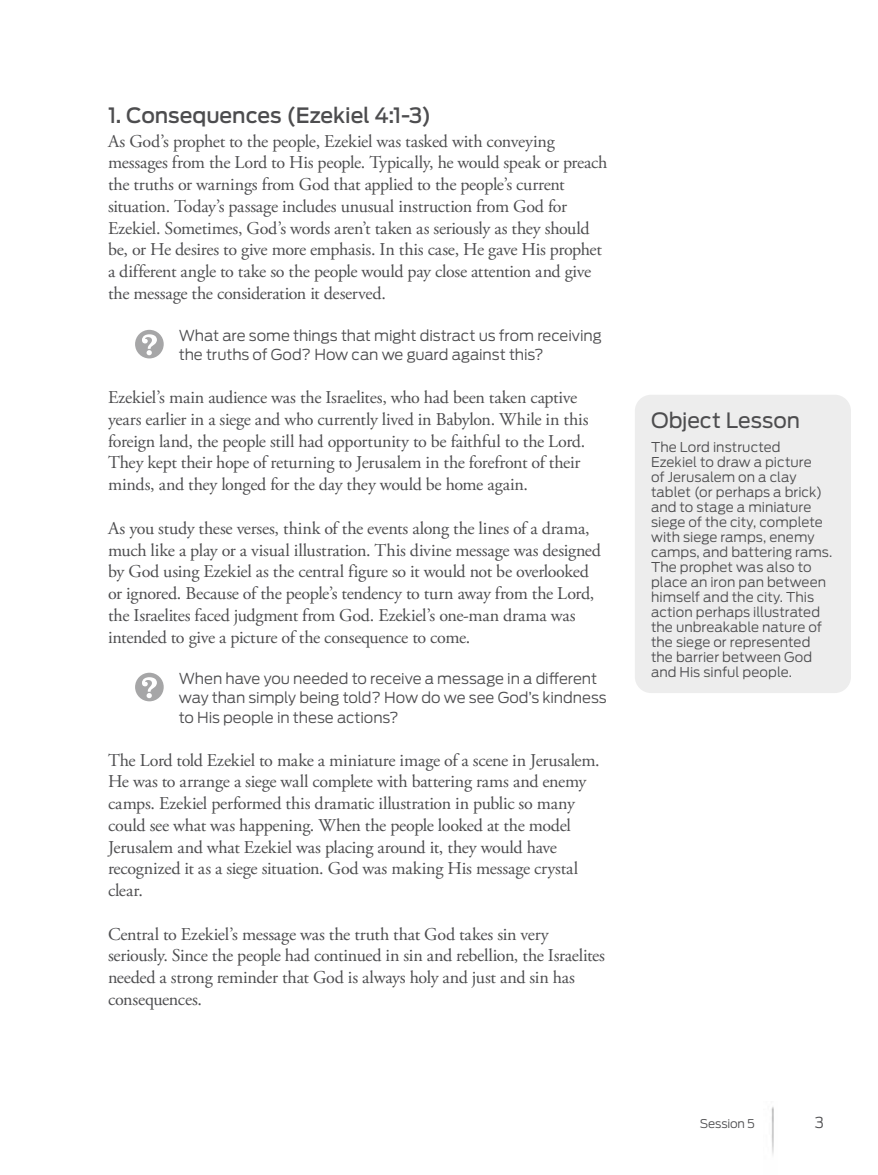
<style>
.page{position:relative;width:878px;height:1175px;background:#fff}
.page>*{position:absolute;margin:0;border:0;box-sizing:border-box;transform-origin:0 0}
.t1{font:500 21px "Antenna";letter-spacing:-.005em;color:#4d4d4f}
.t2{font:21px "Antenna";color:#4d4d4f}
.t3{font:18px/21.8px "Adobe Garamond Pro";letter-spacing:-.015em;color:#4d4d4f}
.t4{font:300 15px/19.5px "Antenna";letter-spacing:-.01em;color:#4d4d4f}
.t5{font:300 13.5px/15px "Antenna";color:#4d4d4f}
.t6{font:300 12px "Antenna";letter-spacing:-.01em;color:#4d4d4f}
</style>
<div class="page">
<img style="left:771px;top:1107px;width:3px;height:48px">
<div style="left:634px;top:395px;width:216px;height:298px;background:#ededed;border-radius:16px"></div>
<svg style="left:135px;top:330px;width:29px;height:28px"></svg>
<svg style="left:135px;top:672px;width:29px;height:29px"></svg>
<p class="t1" style="left:108px;top:103px;width:325px">1. Consequences (Ezekiel 4:1-3)</p>
<p class="t3" style="left:108px;top:131px;width:501px">As God’s prophet to the people, Ezekiel was tasked with conveying messages from the Lord to His people. Typically, he would speak or preach the truths or warnings from God that applied to the people’s current situation. Today’s passage includes unusual instruction from God for Ezekiel. Sometimes, God’s words aren’t taken as seriously as they should be, or He desires to give more emphasis. In this case, He gave His prophet a different angle to take so the people would pay close attention and give the message the consideration it deserved.</p>
<p class="t4" style="left:179px;top:326px;width:424px">What are some things that might distract us from receiving the truths of God? How can we guard against this?</p>
<p class="t3" style="left:108px;top:387px;width:482px">Ezekiel’s main audience was the Israelites, who had been taken captive years earlier in a siege and who currently lived in Babylon. While in this foreign land, the people still had opportunity to be faithful to the Lord.<br>They kept their hope of returning to Jerusalem in the forefront of their minds, and they longed for the day they would be home again.</p>
<p class="t3" style="left:108px;top:518px;width:494px">As you study these verses, think of the events along the lines of a drama, much like a play or a visual illustration. This divine message was designed by God using Ezekiel as the central figure so it would not be overlooked or ignored. Because of the people’s tendency to turn away from the Lord, the Israelites faced judgment from God. Ezekiel’s one-man drama was intended to give a picture of the consequence to come.</p>
<p class="t4" style="left:179px;top:668px;width:429px">When have you needed to receive a message in a different way than simply being told? How do we see God’s kindness to His people in these actions?</p>
<p class="t3" style="left:108px;top:749px;width:493px">The Lord told Ezekiel to make a miniature image of a scene in Jerusalem.<br>He was to arrange a siege wall complete with battering rams and enemy camps. Ezekiel performed this dramatic illustration in public so many could see what was happening. When the people looked at the model Jerusalem and what Ezekiel was placing around it, they would have recognized it as a siege situation. God was making His message crystal clear.</p>
<p class="t3" style="left:108px;top:923px;width:498px">Central to Ezekiel’s message was the truth that God takes sin very seriously. Since the people had continued in sin and rebellion, the Israelites needed a strong reminder that God is always holy and just and sin has consequences.</p>
<p class="t2" style="left:651px;top:407px;width:150px">Object Lesson</p>
<p class="t5" style="left:651px;top:439px;width:183px">The Lord instructed<br>Ezekiel to draw a picture<br>of Jerusalem on a clay tablet (or perhaps a brick) and to stage a miniature siege of the city, complete with siege ramps, enemy camps, and battering rams.<br>The prophet was also to place an iron pan between himself and the city. This action perhaps illustrated the unbreakable nature of the siege or represented the barrier between God and His sinful people.</p>
<p class="t6" style="left:699px;top:1116px;width:57px">Session 5</p>
<p class="t4" style="left:814px;top:1112px;width:11px">3</p>
</div>
